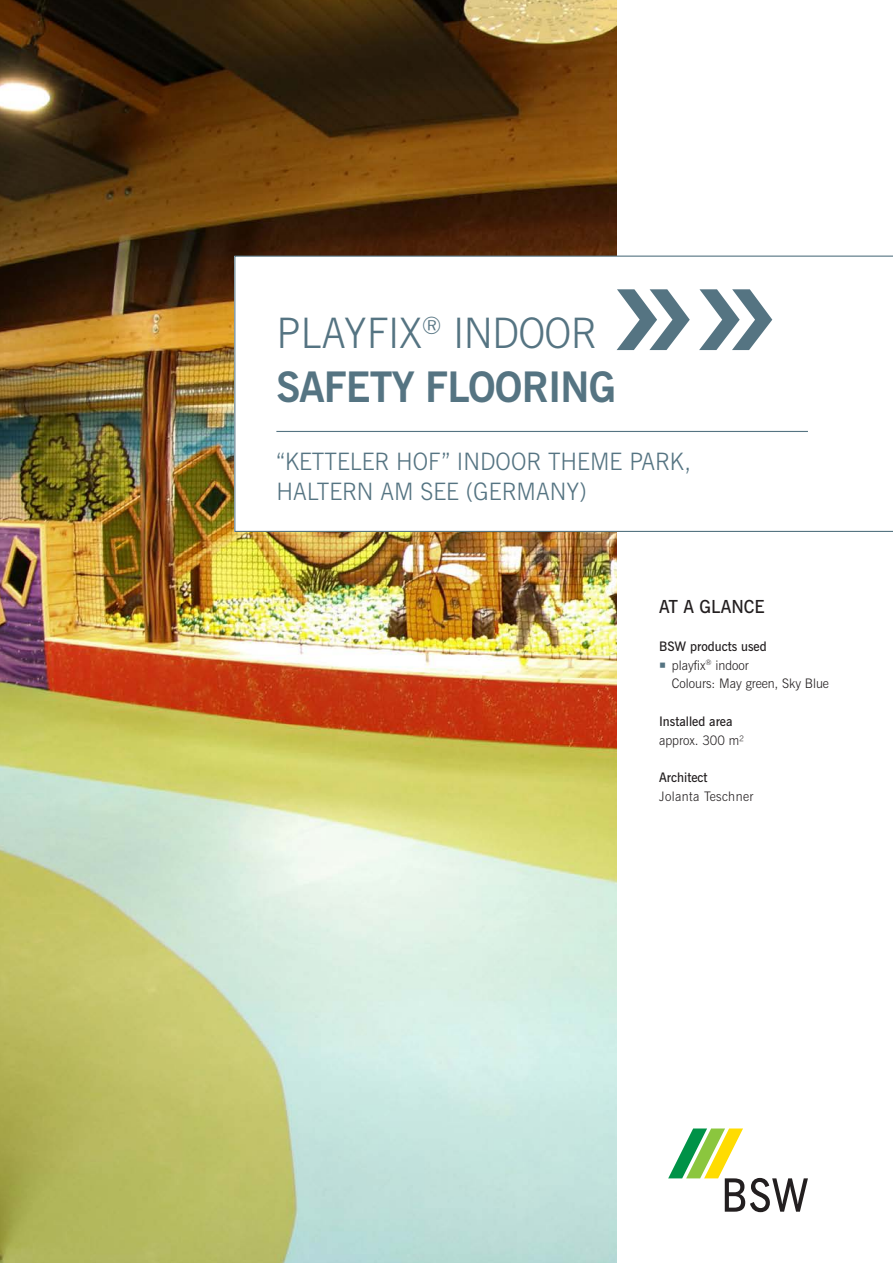
<style>
.page{position:relative;width:893px;height:1263px;background:#fff}
.page>*{position:absolute;margin:0;border:0;box-sizing:border-box;transform-origin:0 0}
.t1{font:700 42px/54px "News Gothic BT";letter-spacing:-.02em;color:#557482}
.t2{font:300 24px/30px "News Gothic BT";color:#557482}
.t3{font:600 18px "News Gothic BT";color:#231f20}
.t4{font:300 13.2px/18.8px "News Gothic BT";color:#231f20}
.t5{font:600 13.2px "News Gothic BT";color:#231f20}
.t6{font:300 13.2px "News Gothic BT";letter-spacing:.03em;color:#231f20}
.s1{font-weight:300}
.s2{font-weight:600}
</style>
<div class="page">
<img style="left:0;top:0;width:617px;height:1263px">
<svg style="left:234px;top:256px;width:659px;height:276px"></svg>
<hr style="left:276px;top:431px;width:532px;height:1px;background:#557482">
<svg style="left:617px;top:289px;width:155px;height:61px"></svg>
<svg style="left:668px;top:1128px;width:140px;height:84px"></svg>
<h1 class="t1" style="left:276px;top:306px;width:341px"><span class="s1">PLAYFIX</span><sup>®</sup> <span class="s1">INDOOR<br></span>SAFETY FLOORING</h1>
<h2 class="t2" style="left:276px;top:447px;width:416px">“KETTELER HOF” INDOOR THEME PARK,<br>HALTERN AM SEE (GERMANY)</h2>
<h3 class="t3" style="left:659px;top:596px;width:107px">AT A GLANCE</h3>
<p class="t4" style="left:672px;top:637px;width:159px;text-indent:-13px"><span class="s2">BSW products used<br></span>playfix<sup>®</sup> indoor<br>Colours: May green, Sky Blue</p>
<p class="t5" style="left:659px;top:713px;width:75px">Installed area</p>
<p class="t4" style="left:659px;top:730px;width:87px">approx. 300 m²</p>
<p class="t5" style="left:659px;top:769px;width:50px">Architect</p>
<p class="t6" style="left:659px;top:788px;width:96px">Jolanta Teschner</p>
</div>
